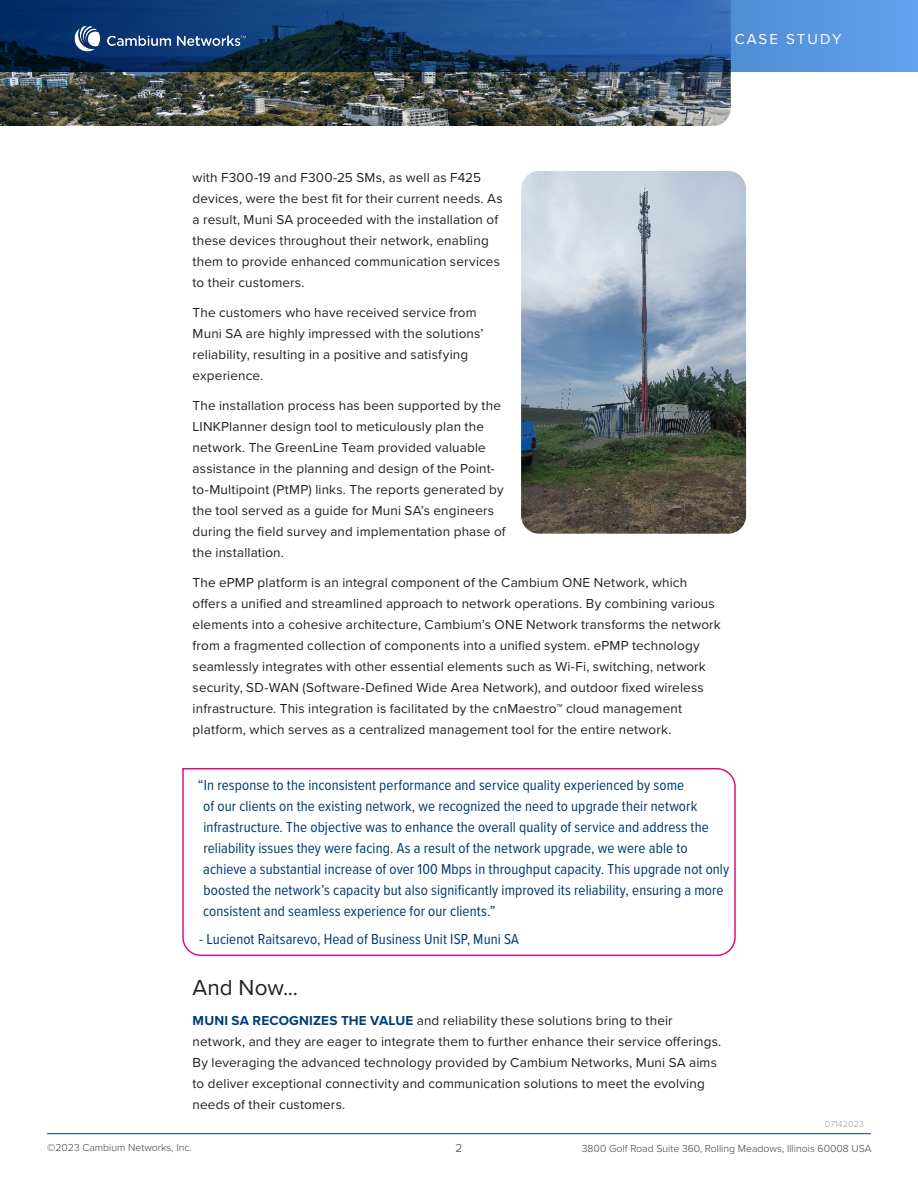
<style>
.page{position:relative;width:918px;height:1188px;background:#fff}
.page>*{position:absolute;margin:0;border:0;box-sizing:border-box;transform-origin:0 0}
.Body_Copy{font:22.5px "Proxima Nova";color:#231f20}
.Body_Copy-2{font:15px/21px "Proxima Nova Cond";letter-spacing:.005em;color:#003a70}
.t1{font:15px "Proxima Nova";letter-spacing:.135em;color:#fff}
.Body_Copy-3{font:13.5px/21px "Proxima Nova";letter-spacing:.01em;color:#231f20}
.t2{font:300 12px "Proxima Nova";color:#3e3e3f}
.t3{font:300 10.5px "Proxima Nova";color:#3e3e3f}
.t4{font:300 9px "Proxima Nova";letter-spacing:.01em;color:#97999c}
.s1{font-weight:700;color:#003d79}
</style>
<div class="page">
<img style="left:0;top:72px;width:731px;height:54px">
<svg style="left:0;top:0;width:918px;height:72px"></svg>
<hr style="left:47px;top:1133px;width:824px;height:1px;background:#003a70">
<img style="left:54px;top:23px;width:206px;height:31px">
<img style="left:521px;top:171px;width:225px;height:363px">
<svg style="left:182px;top:768px;width:554px;height:189px"></svg>
<p class="t1" style="left:735px;top:28px;width:108px">CASE STUDY</p>
<p class="Body_Copy-3" style="left:193px;top:166px;width:312px">with F300-19 and F300-25 SMs, as well as F425 devices, were the best fit for their current needs. As a result, Muni SA proceeded with the installation of these devices throughout their network, enabling them to provide enhanced communication services to their customers.</p>
<p class="Body_Copy-3" style="left:193px;top:301px;width:292px">The customers who have received service from Muni SA are highly impressed with the solutions’ reliability, resulting in a positive and satisfying experience.</p>
<p class="Body_Copy-3" style="left:193px;top:394px;width:315px">The installation process has been supported by the LINKPlanner design tool to meticulously plan the network. The GreenLine Team provided valuable assistance in the planning and design of the Point&shy;to-Multipoint (PtMP) links. The reports generated by the tool served as a guide for Muni SA’s engineers during the field survey and implementation phase of the installation.</p>
<p class="Body_Copy-3" style="left:193px;top:571px;width:530px">The ePMP platform is an integral component of the Cambium ONE Network, which offers a unified and streamlined approach to network operations. By combining various elements into a cohesive architecture, Cambium’s ONE Network transforms the network from a fragmented collection of components into a unified system. ePMP technology seamlessly integrates with other essential elements such as Wi-Fi, switching, network security, SD-WAN (Software-Defined Wide Area Network), and outdoor fixed wireless infrastructure. This integration is facilitated by the cnMaestro™ cloud management platform, which serves as a centralized management tool for the entire network.</p>
<p class="Body_Copy-2" style="left:203px;top:774px;width:528px;text-indent:-5px">“In response to the inconsistent performance and service quality experienced by some<br>of our clients on the existing network, we recognized the need to upgrade their network infrastructure. The objective was to enhance the overall quality of service and address the reliability issues they were facing. As a result of the network upgrade, we were able to achieve a substantial increase of over 100 Mbps in throughput capacity. This upgrade not only boosted the network’s capacity but also significantly improved its reliability, ensuring a more consistent and seamless experience for our clients.”</p>
<p class="Body_Copy-2" style="left:199px;top:928px;width:321px">- Lucienot Raitsarevo, Head of Business Unit ISP, Muni SA</p>
<p class="Body_Copy" style="left:193px;top:970px;width:107px">And Now...</p>
<p class="Body_Copy-3" style="left:193px;top:1009px;width:530px"><span class="s1">MUNI SA RECOGNIZES THE VALUE</span> and reliability these solutions bring to their network, and they are eager to integrate them to further enhance their service offerings.<br>By leveraging the advanced technology provided by Cambium Networks, Muni SA aims to deliver exceptional connectivity and communication solutions to meet the evolving needs of their customers.</p>
<p class="t4" style="left:825px;top:1117px;width:41px">07142023</p>
<p class="t3" style="left:47px;top:1140px;width:146px">©2023 Cambium Networks, Inc.</p>
<p class="t3" style="left:582px;top:1140px;width:291px">3800 Golf Road Suite 360, Rolling Meadows, Illinois 60008 USA</p>
<p class="t2" style="left:456px;top:1139px;width:8px">2</p>
</div>
